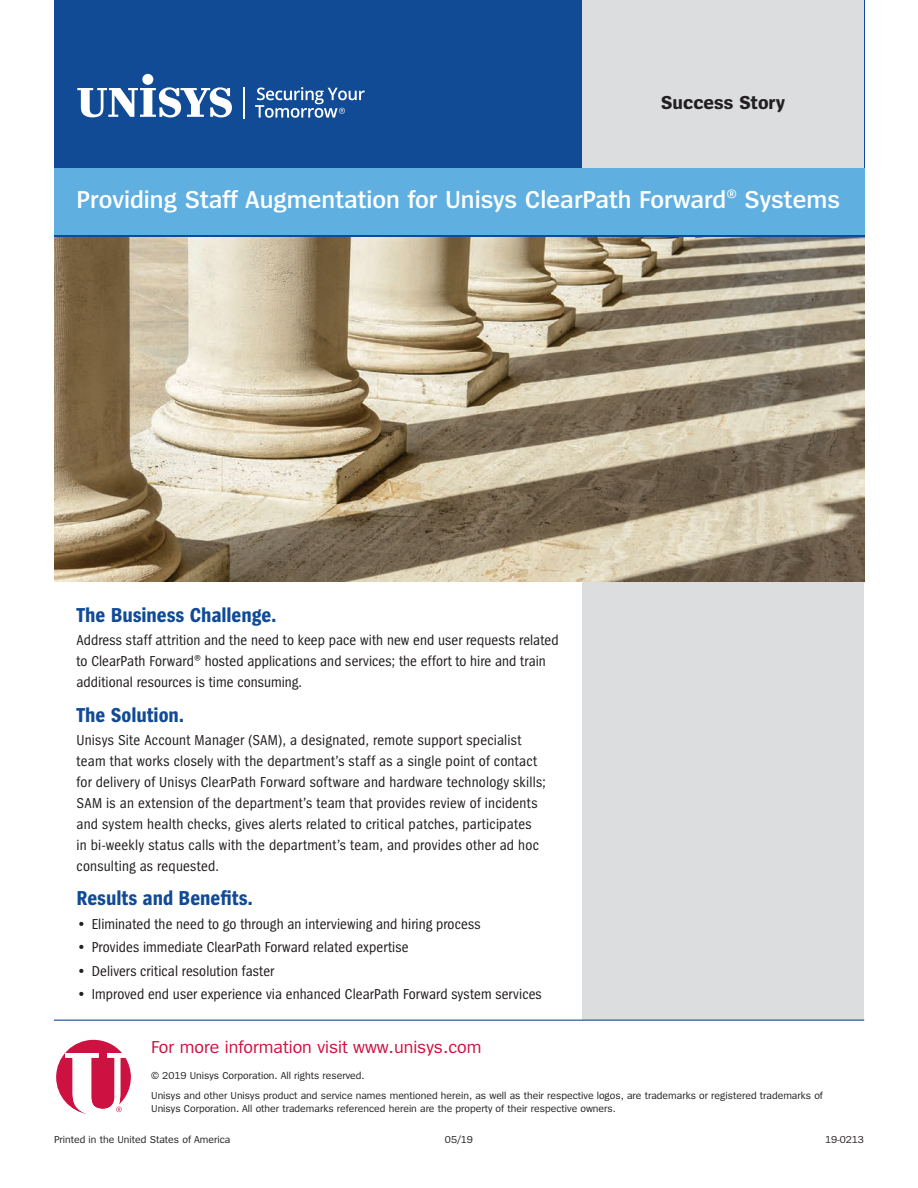
<style>
.page{position:relative;width:918px;height:1188px;background:#fff}
.page>*{position:absolute;margin:0;border:0;box-sizing:border-box;transform-origin:0 0}
.t1{font:600 25.5px "Spiegel";color:#fff}
.t2{font:700 21px "Spiegel Cd";letter-spacing:-.005em;color:#114a95}
.t3{font:700 19.5px "Spiegel";color:#231f20}
.t4{font:18px "Spiegel";color:#cd1141}
.t5{font:15px/21px "Spiegel Cd";letter-spacing:.01em;color:#231f20}
.t6{font:10.5px/20.2px "Spiegel";color:#231f20}
.s1{color:#124b96}
</style>
<div class="page">
<div style="left:54px;top:0;width:810px;height:204px;background:#114a95"></div>
<div style="left:582px;top:0;width:282px;height:1020px;background:#dcdddf"></div>
<div style="left:54px;top:168px;width:810px;height:67px;background:#5fafe1"></div>
<hr style="left:54px;top:235px;width:810px;height:3px;background:#114a95">
<img style="left:54px;top:238px;width:810px;height:344px">
<svg style="left:77px;top:87px;width:155px;height:30px"></svg>
<div style="left:142px;top:74px;width:11px;height:11px;background:#fff;border-radius:50%"></div>
<hr style="left:243px;top:88px;width:2px;height:31px;background:#fff">
<svg style="left:255px;top:87px;width:110px;height:31px"></svg>
<hr style="left:54px;top:1020px;width:810px;height:1px;background:#114a95">
<svg style="left:56px;top:1040px;width:75px;height:74px"></svg>
<h3 class="t3" style="left:661px;top:93px;width:126px">Success Story</h3>
<h1 class="t1" style="left:77px;top:187px;width:765px">Providing Staff Augmentation for Unisys ClearPath Forward<sup>®</sup> Systems</h1>
<h2 class="t2" style="left:77px;top:604px;width:202px">The Business Challenge.</h2>
<p class="t5" style="left:77px;top:630px;width:484px">Address staff attrition and the need to keep pace with new end user requests related to ClearPath Forward<sup>®</sup> hosted applications and services; the effort to hire and train additional resources is time consuming.</p>
<h2 class="t2" style="left:77px;top:704px;width:109px">The Solution<span class="s1">.</span></h2>
<p class="t5" style="left:77px;top:730px;width:471px">Unisys Site Account Manager (SAM), a designated, remote support specialist team that works closely with the department’s staff as a single point of contact for delivery of Unisys ClearPath Forward software and hardware technology skills; SAM is an extension of the department’s team that provides review of incidents and system health checks, gives alerts related to critical patches, participates<br>in bi-weekly status calls with the department’s team, and provides other ad hoc consulting as requested.</p>
<h2 class="t2" style="left:77px;top:888px;width:178px">Results and Benefits.</h2>
<p class="t5" style="left:77px;top:914px;width:406px">• Eliminated the need to go through an interviewing and hiring process</p>
<p class="t5" style="left:77px;top:937px;width:334px">• Provides immediate ClearPath Forward related expertise</p>
<p class="t5" style="left:77px;top:961px;width:199px">• Delivers critical resolution faster</p>
<p class="t5" style="left:77px;top:984px;width:467px">• Improved end user experience via enhanced ClearPath Forward system services</p>
<p class="t4" style="left:151px;top:1038px;width:332px">For more information visit www.unisys.com</p>
<p class="t6" style="left:151px;top:1065px;width:673px">© 2019 Unisys Corporation. All rights reserved.<br>Unisys and other Unisys product and service names mentioned herein, as well as their respective logos, are trademarks or registered trademarks of</p>
<p class="t6" style="left:151px;top:1099px;width:466px">Unisys Corporation. All other trademarks referenced herein are the property of their respective owners.</p>
<p class="t6" style="left:54px;top:1129px;width:178px">Printed in the United States of America</p>
<p class="t6" style="left:445px;top:1129px;width:30px">05/19</p>
<p class="t6" style="left:825px;top:1129px;width:40px">19-0213</p>
</div>
